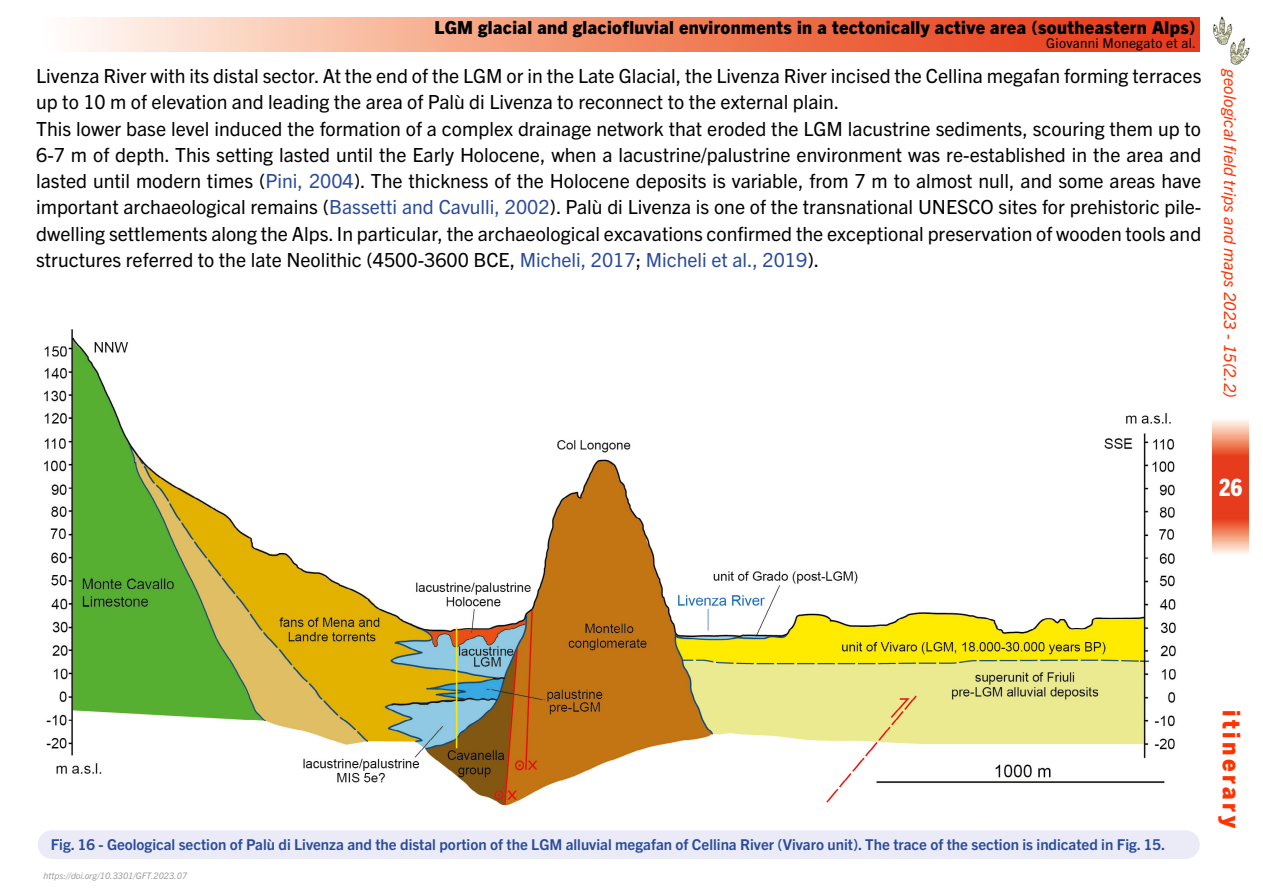
<style>
.page{position:relative;width:1263px;height:893px;background:#fff}
.page>*{position:absolute;margin:0;border:0;box-sizing:border-box;transform-origin:0 0}
.t1{font:800 24px "Trade Gothic Next LT Pro";letter-spacing:.15em;color:#ff3200}
.t2{font:800 condensed 24px "Trade Gothic Next LT Pro";color:#fff}
.t3{font:19.5px/26.2px "Trade Gothic Next LT Pro";color:#000}
.t4{font:800 18px "Trade Gothic Next LT Pro";letter-spacing:.02em;color:#000}
.t5{font:italic 16.5px "Trade Gothic Next LT Pro";letter-spacing:.01em;color:#ff3200}
.t6{font:700 15px "Trade Gothic Next LT Pro";color:#2a4b9b}
.t7{font:13.5px "Trade Gothic Next LT Pro";letter-spacing:.02em;color:#000}
.t8{font:italic 9px "Trade Gothic Next LT Pro";color:#9d9d9c}
.s1{color:#2a4b9b}
</style>
<div class="page">
<img style="left:1213px;top:16px;width:37px;height:49px">
<svg style="left:75px;top:17px;width:1125px;height:34px"></svg>
<svg style="left:1212px;top:420px;width:37px;height:134px"></svg>
<img style="left:43px;top:329px;width:1133px;height:477px">
<div style="left:38px;top:830px;width:1162px;height:29px;background:#eaebf7;border-radius:14px"></div>
<p class="t4" style="left:434px;top:15px;width:763px">LGM glacial and glaciofluvial environments in a tectonically active area (southeastern Alps)</p>
<p class="t7" style="left:1046px;top:33px;width:151px">Giovanni Monegato et al.</p>
<p class="t3" style="left:36px;top:62px;width:1167px">Livenza River with its distal sector. At the end of the LGM or in the Late Glacial, the Livenza River incised the Cellina megafan forming terraces up to 10 m of elevation and leading the area of Palù di Livenza to reconnect to the external plain.<br>This lower base level induced the formation of a complex drainage network that eroded the LGM lacustrine sediments, scouring them up to 6-7 m of depth. This setting lasted until the Early Holocene, when a lacustrine/palustrine environment was re-established in the area and lasted until modern times (<span class="s1">Pini, 2004</span>). The thickness of the Holocene deposits is variable, from 7 m to almost null, and some areas have important archaeological remains (<span class="s1">Bassetti and Cavulli, 2002</span>). Palù di Livenza is one of the transnational UNESCO sites for prehistoric pile&shy;dwelling settlements along the Alps. In particular, the archaeological excavations confirmed the exceptional preservation of wooden tools and structures referred to the late Neolithic (4500-3600 BCE, <span class="s1">Micheli, 2017</span>; <span class="s1">Micheli et al., 2019</span>).</p>
<p class="t5" style="left:1242px;top:69px;width:331px;rotate:90deg">geological field trips and maps 2023 - 15(2.2)</p>
<p class="t2" style="left:1219px;top:471px;width:25px">26</p>
<p class="t6" style="left:51px;top:834px;width:1116px">Fig. 16 - Geological section of Palù di Livenza and the distal portion of the LGM alluvial megafan of Cellina River (Vivaro unit). The trace of the section is indicated in Fig. 15.</p>
<p class="t8" style="left:44px;top:870px;width:145px">https://doi.org/10.3301/GFT.2023.07</p>
<p class="t1" style="left:1248px;top:710px;width:121px;rotate:90deg">itinerary</p>
</div>
